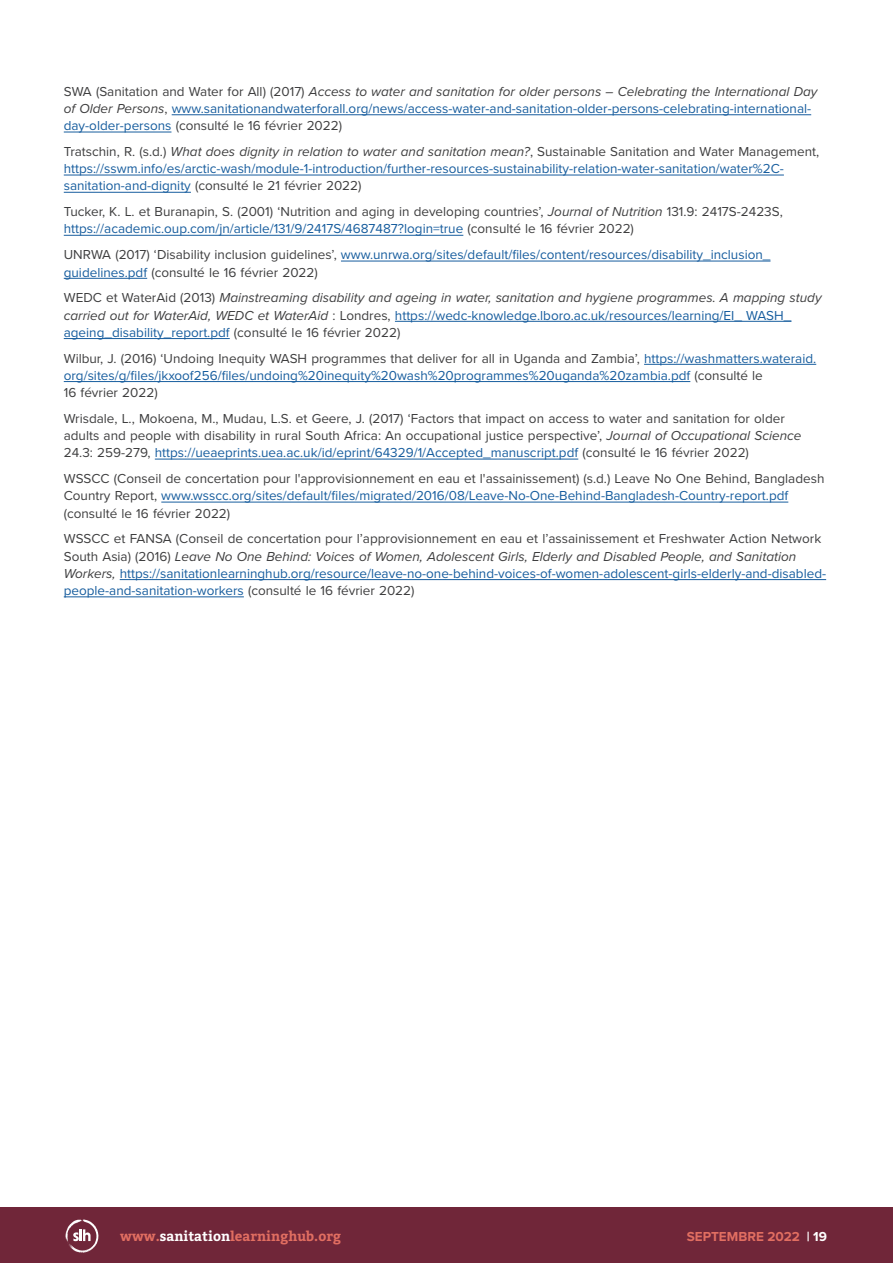
<style>
.page{position:relative;width:893px;height:1263px;background:#fff}
.page>*{position:absolute;margin:0;border:0;box-sizing:border-box;transform-origin:0 0}
.Body_References_copy{font:13.5px/17.2px "Proxima Nova";color:#3e3e3f}
.Body_References_copy-2{font:13.5px/17.2px "Proxima Nova";color:#175d9e}
.Body_References_copy-3{font:italic 13.5px/17.2px "Proxima Nova";color:#3e3e3f}
.t1{font:700 13.5px "Bitter";color:#e16e61}
.t2{font:700 13.5px "Proxima Nova";color:#e16e61}
.s1{color:#3e3e3f}
.s2{font-style:italic;color:#3e3e3f}
.s3{font-style:italic}
.s4{color:#175d9e}
.s5{font-style:normal}
.s6{font-style:normal;color:#175d9e}
.s7{color:#fff}
</style>
<div class="page">
<hr style="left:172px;top:114px;width:639px;height:1px;background:#175d9e">
<hr style="left:64px;top:132px;width:107px;height:1px;background:#175d9e">
<hr style="left:64px;top:175px;width:720px;height:1px;background:#175d9e">
<hr style="left:64px;top:192px;width:127px;height:1px;background:#175d9e">
<hr style="left:64px;top:235px;width:399px;height:1px;background:#175d9e">
<hr style="left:341px;top:261px;width:429px;height:1px;background:#175d9e">
<hr style="left:64px;top:278px;width:83px;height:1px;background:#175d9e">
<hr style="left:395px;top:321px;width:396px;height:1px;background:#175d9e">
<hr style="left:64px;top:338px;width:166px;height:1px;background:#175d9e">
<hr style="left:644px;top:364px;width:172px;height:1px;background:#175d9e">
<hr style="left:64px;top:381px;width:626px;height:1px;background:#175d9e">
<hr style="left:155px;top:459px;width:423px;height:1px;background:#175d9e">
<hr style="left:161px;top:502px;width:627px;height:1px;background:#175d9e">
<hr style="left:120px;top:579px;width:706px;height:1px;background:#175d9e">
<hr style="left:64px;top:597px;width:180px;height:1px;background:#175d9e">
<div style="left:0;top:1208px;width:893px;height:55px;background:#702639"></div>
<svg style="left:65px;top:1219px;width:33px;height:34px"></svg>
<p class="Body_References_copy-2" style="left:64px;top:83px;width:755px"><span class="s1">SWA (Sanitation and Water for All) (2017)</span> <span class="s2">Access to water and sanitation for older persons – Celebrating the International Day of Older Persons</span><span class="s1">,</span> www.sanitationandwaterforall.org/news/access-water-and-sanitation-older-persons-celebrating-international&shy;day-older-persons <span class="s1">(consulté le 16 février 2022)</span></p>
<p class="Body_References_copy-2" style="left:64px;top:143px;width:757px"><span class="s1">Tratschin, R. (s.d.)</span> <span class="s2">What does dignity in relation to water and sanitation mean?</span><span class="s1">, Sustainable Sanitation and Water Management, </span>https://sswm.info/es/arctic-wash/module-1-introduction/further-resources-sustainability-relation-water-sanitation/water%2C&shy;sanitation-and-dignity <span class="s1">(consulté le 21 février 2022)</span></p>
<p class="Body_References_copy" style="left:64px;top:203px;width:720px">Tucker, K. L. et Buranapin, S. (2001) ‘Nutrition and aging in developing countries’, <span class="s3">Journal of Nutrition</span> 131.9: 2417S-2423S, <span class="s4">https://academic.oup.com/jn/article/131/9/2417S/4687487?login=true</span> (consulté le 16 février 2022)</p>
<p class="Body_References_copy-2" style="left:64px;top:246px;width:708px"><span class="s1">UNRWA (2017) ‘Disability inclusion guidelines’,</span> www.unrwa.org/sites/default/files/content/resources/disability_inclusion_ guidelines.pdf <span class="s1">(consulté le 16 février 2022)</span></p>
<p class="Body_References_copy-3" style="left:64px;top:289px;width:759px"><span class="s5">WEDC et WaterAid (2013)</span> Mainstreaming disability and ageing in water, sanitation and hygiene programmes. A mapping study carried out for WaterAid, WEDC et WaterAid <span class="s5">: Londres,</span> <span class="s6">https://wedc-knowledge.lboro.ac.uk/resources/learning/EI_ WASH_ ageing_disability_report.pdf</span> <span class="s5">(consulté le 16 février 2022)</span></p>
<p class="Body_References_copy-2" style="left:64px;top:350px;width:754px"><span class="s1">Wilbur, J. (2016) ‘Undoing Inequity WASH programmes that deliver for all in Uganda and Zambia’,</span> https://washmatters.wateraid. org/sites/g/files/jkxoof256/files/undoing%20inequity%20wash%20programmes%20uganda%20zambia.pdf <span class="s1">(consulté le<br>16 février 2022)</span></p>
<p class="Body_References_copy" style="left:64px;top:410px;width:739px">Wrisdale, L., Mokoena, M., Mudau, L.S. et Geere, J. (2017) ‘Factors that impact on access to water and sanitation for older adults and people with disability in rural South Africa: An occupational justice perspective’, <span class="s3">Journal of Occupational Science<br></span>24.3: 259-279, <span class="s4">https://ueaeprints.uea.ac.uk/id/eprint/64329/1/Accepted_manuscript.pdf</span> (consulté le 16 février 2022)</p>
<p class="Body_References_copy" style="left:64px;top:470px;width:762px">WSSCC (Conseil de concertation pour l'approvisionnement en eau et l'assainissement) (s.d.) Leave No One Behind, Bangladesh<br>Country Report, <span class="s4">www.wsscc.org/sites/default/files/migrated/2016/08/Leave-No-One-Behind-Bangladesh-Country-report.pdf </span>(consulté le 16 février 2022)</p>
<p class="Body_References_copy" style="left:64px;top:530px;width:764px">WSSCC et FANSA (Conseil de concertation pour l’approvisionnement en eau et l’assainissement et Freshwater Action Network South Asia) (2016) <span class="s3">Leave No One Behind: Voices of Women, Adolescent Girls, Elderly and Disabled People, and Sanitation Workers,</span> <span class="s4">https://sanitationlearninghub.org/resource/leave-no-one-behind-voices-of-women-adolescent-girls-elderly-and-disabled&shy;people-and-sanitation-workers</span> (consulté le 16 février 2022)</p>
<p class="t1" style="left:120px;top:1228px;width:223px">www.<span class="s7">sanitation</span>learninghub.org</p>
<p class="t2" style="left:687px;top:1229px;width:142px">SEPTEMBRE 2022 <span class="s7">| 19</span></p>
</div>
